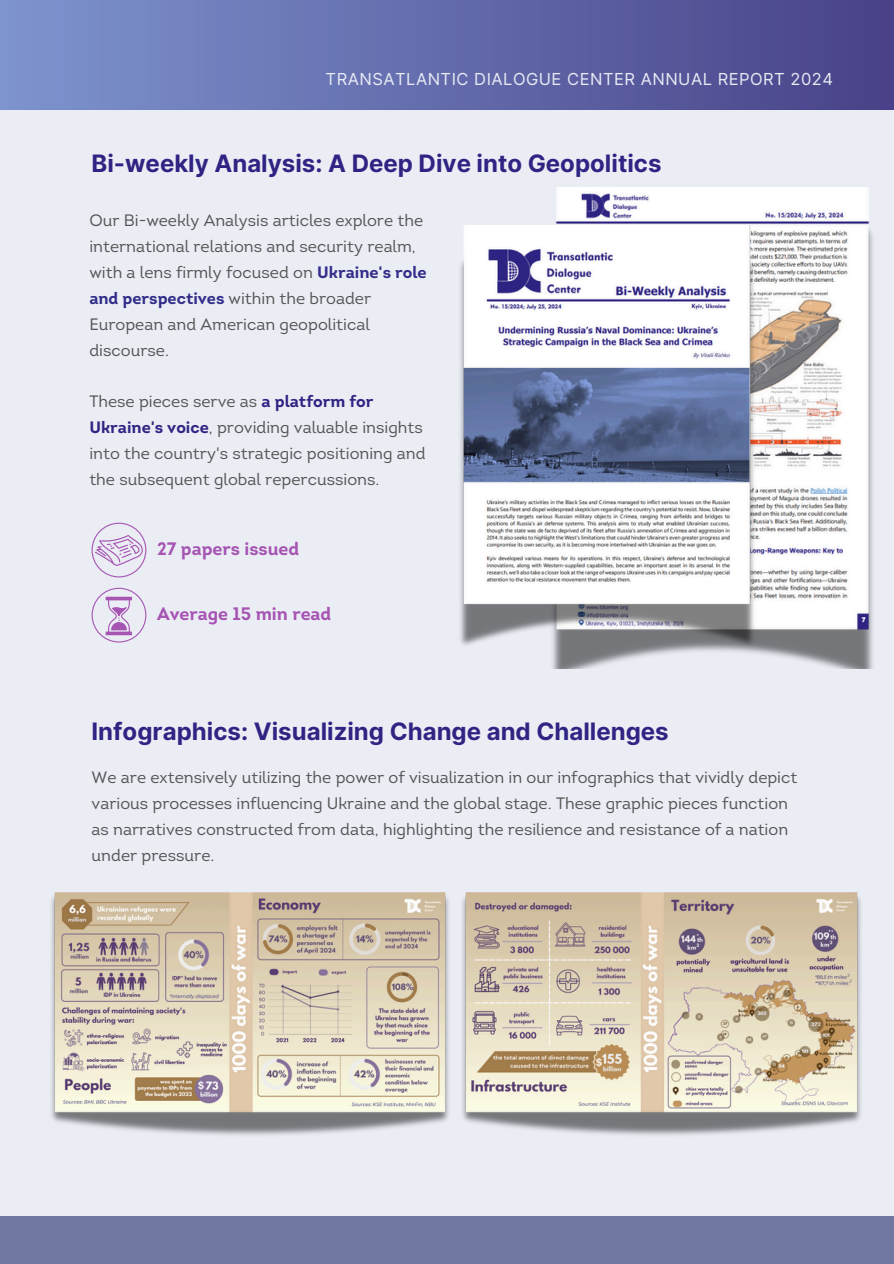
<style>
.page{position:relative;width:894px;height:1264px;background:#fff}
.page>*{position:absolute;margin:0;border:0;box-sizing:border-box;transform-origin:0 0}
.t1{font:700 24px "Inter";color:#2f2483}
.t2{font:700 18px "Intro";color:#a655b3}
.t3{font:16.5px/25.8px "Intro";color:#545454}
.t4{font:16.5px "Inter";letter-spacing:.03em;color:#e8ebf4}
.s1{font-weight:700;color:#322d89}
.s2{font-weight:700;color:#2f2483}
</style>
<div class="page">
<div style="left:0;top:109px;width:893px;height:1106px;background:#e8ebf4"></div>
<div style="left:0;top:0;width:893px;height:109px;background:linear-gradient(to right,#7e94cf,#484289)"></div>
<div style="left:0;top:1215px;width:893px;height:48px;background:#7077a1"></div>
<svg style="left:92px;top:522px;width:54px;height:55px"></svg>
<svg style="left:92px;top:587px;width:54px;height:55px"></svg>
<img style="left:541px;top:187px;width:332px;height:482px">
<img style="left:460px;top:226px;width:307px;height:424px">
<img style="left:51px;top:892px;width:389px;height:243px">
<img style="left:440px;top:892px;width:421px;height:243px">
<h1 class="t4" style="left:325px;top:69px;width:509px">TRANSATLANTIC DIALOGUE CENTER ANNUAL REPORT 2024</h1>
<h1 class="t1" style="left:92px;top:149px;width:571px">Bi-weekly Analysis: A Deep Dive into Geopolitics</h1>
<p class="t3" style="left:89px;top:209px;width:338px">Our Bi-weekly Analysis articles explore the international relations and security realm, with a lens firmly focused on <span class="s1">Ukraine's role and perspectives</span> within the broader European and American geopolitical discourse.</p>
<p class="t3" style="left:89px;top:390px;width:338px">These pieces serve as <span class="s2">a platform for Ukraine's voice</span>, providing valuable insights into the country's strategic positioning and the subsequent global repercussions.</p>
<p class="t2" style="left:157px;top:541px;width:144px">27 papers issued</p>
<p class="t2" style="left:157px;top:606px;width:176px">Average 15 min read</p>
<h1 class="t1" style="left:92px;top:716px;width:578px">Infographics: Visualizing Change and Challenges</h1>
<p class="t3" style="left:92px;top:766px;width:707px">We are extensively utilizing the power of visualization in our infographics that vividly depict various processes influencing Ukraine and the global stage. These graphic pieces function as narratives constructed from data, highlighting the resilience and resistance of a nation under pressure.</p>
</div>
